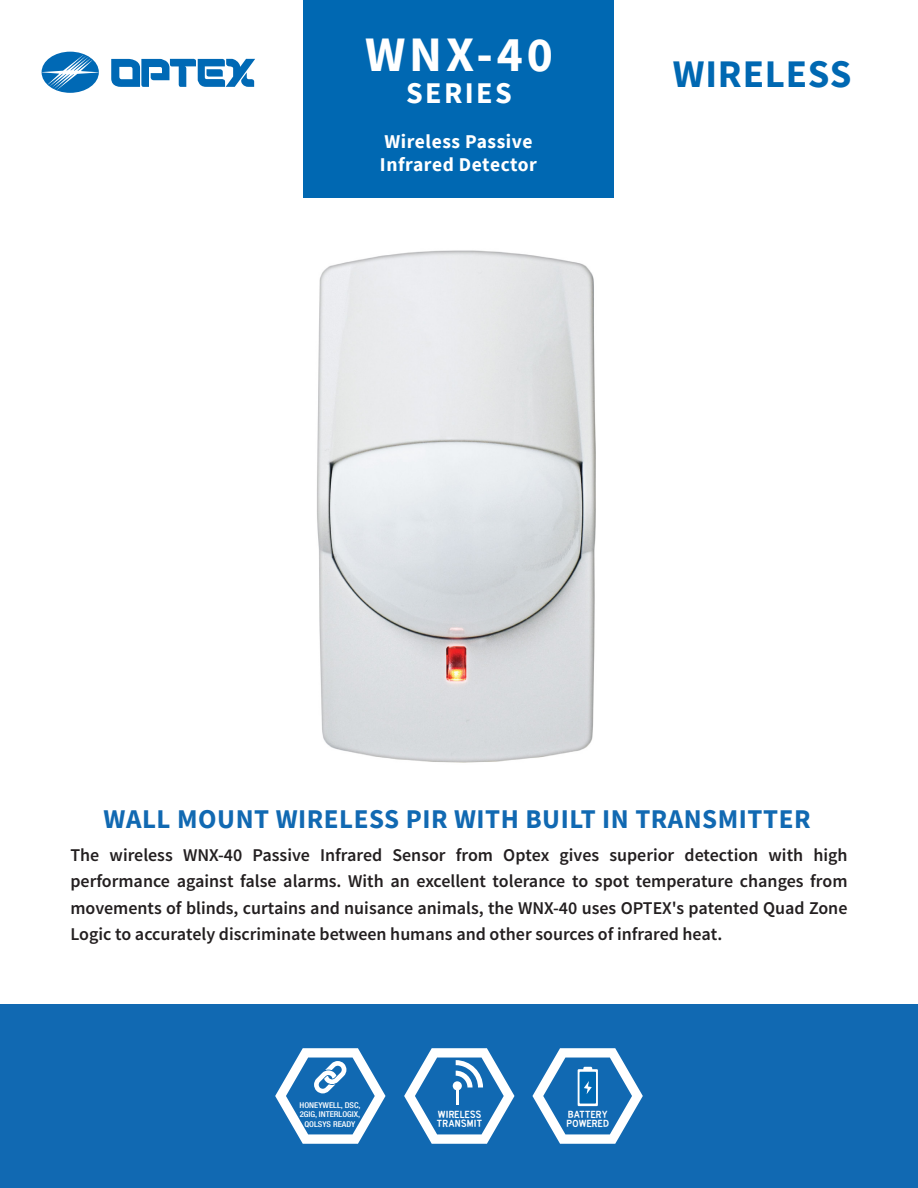
<style>
.page{position:relative;width:918px;height:1188px;background:#fff}
.page>*{position:absolute;margin:0;border:0;box-sizing:border-box;transform-origin:0 0}
.t1{font:700 49.5px "Source Sans Pro";color:#fff}
.t2{font:700 39px "Source Sans Pro";letter-spacing:.02em;color:#0068b2}
.t3{font:700 30px "Source Sans Pro";letter-spacing:.08em;color:#fff}
.t4{font:700 27px "Source Sans Pro";letter-spacing:.02em;color:#1169b2}
.t5{font:700 19.5px/22.5px "Source Sans Pro";letter-spacing:.03em;color:#fff}
.t6{font:600 18px/26.4px "Source Sans Pro";color:#231f20;text-align:justify}
.t7{font:17.85px "Roadway";letter-spacing:.015em;color:#fff}
.t8{font:500 condensed 7.95px/9.6px "Helvetica Neue LT Std";color:#fff;text-align:center;scale:1.08 1}
</style>
<div class="page">
<img style="left:317px;top:250px;width:279px;height:513px">
<div style="left:0;top:1005px;width:918px;height:183px;background:#1169b2"></div>
<svg style="left:532px;top:1048px;width:111px;height:96px"></svg>
<svg style="left:275px;top:1048px;width:111px;height:96px"></svg>
<svg style="left:404px;top:1048px;width:110px;height:96px"></svg>
<hr style="left:456px;top:1087px;width:3px;height:18px;background:#fff">
<div style="left:304px;top:0;width:310px;height:198px;background:#0068b2"></div>
<svg style="left:42px;top:52px;width:57px;height:41px"></svg>
<svg style="left:111px;top:59px;width:144px;height:28px"></svg>
<h1 class="t1" style="left:365px;top:21px;width:189px">WNX-40</h1>
<h3 class="t3" style="left:406px;top:73px;width:107px">SERIES</h3>
<p class="t5" style="left:380px;top:130px;width:159px">Wireless Passive<br>Infrared Detector</p>
<h2 class="t2" style="left:673px;top:48px;width:180px">WIRELESS</h2>
<h3 class="t4" style="left:104px;top:800px;width:708px">WALL MOUNT WIRELESS PIR WITH BUILT IN TRANSMITTER</h3>
<p class="t6" style="left:70px;top:842px;width:779px">The wireless WNX-40 Passive Infrared Sensor from Optex gives superior detection with high performance against false alarms. With an excellent tolerance to spot temperature changes from movements of blinds, curtains and nuisance animals, the WNX-40 uses OPTEX's patented Quad Zone Logic to accurately discriminate between humans and other sources of infrared heat.</p>
<p class="t8" style="left:300px;top:1100px;width:58px">HONEYWELL, DSC,<br>2GIG, INTERLOGIX,<br>QOLSYS READY</p>
<p class="t7" style="left:438px;top:1106px;width:45px">wireless</p>
<p class="t7" style="left:437px;top:1115px;width:47px">transmit</p>
<p class="t7" style="left:568px;top:1106px;width:41px">battery</p>
<p class="t7" style="left:566px;top:1115px;width:44px">powered</p>
</div>
